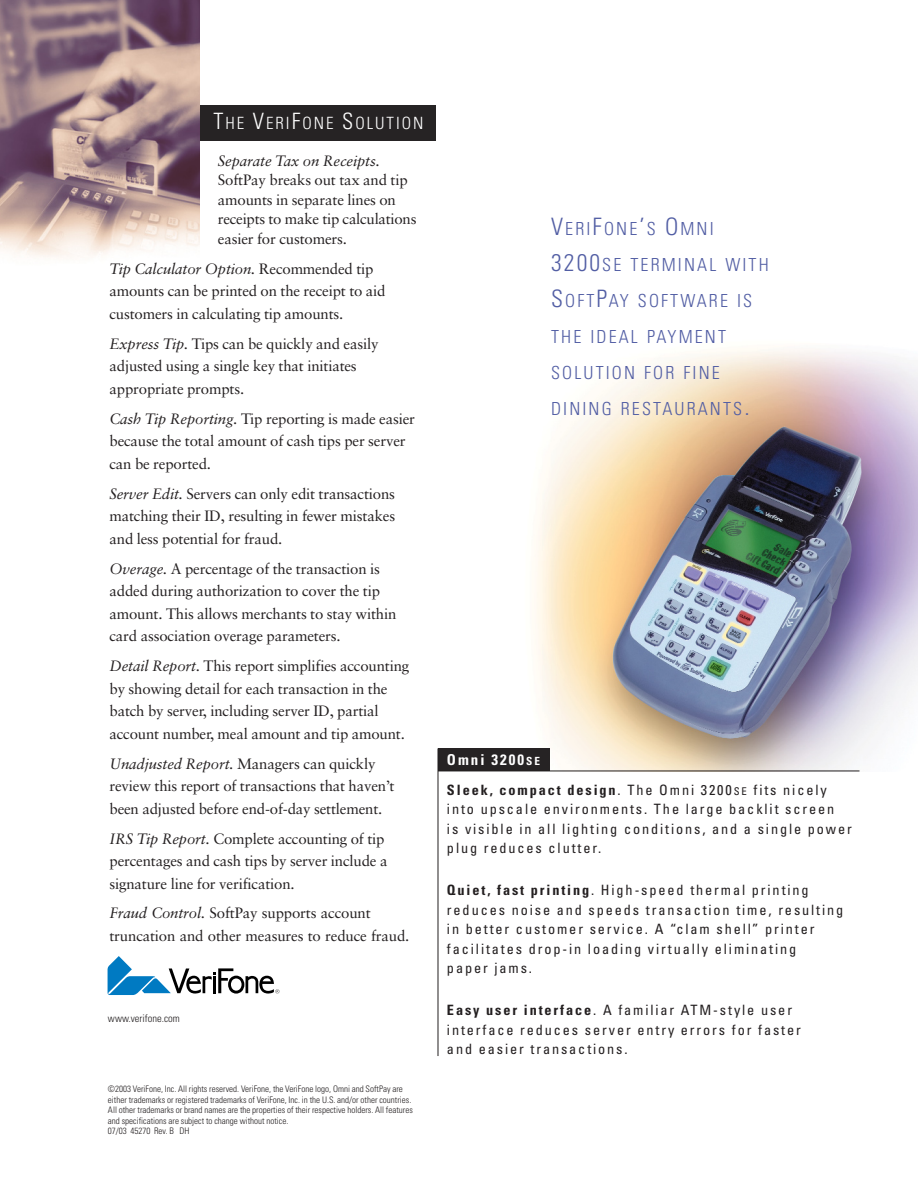
<style>
.page{position:relative;width:918px;height:1188px;background:#fff}
.page>*{position:absolute;margin:0;border:0;box-sizing:border-box;transform-origin:0 0}
.t1{font:300 condensed 18px/36px "Univers";letter-spacing:.12em;color:#525ea4}
.t2{font:300 condensed 16.8px "Univers";letter-spacing:.12em;color:#fff}
.t3{font:15px/22.5px "Sabon";letter-spacing:-.01em;color:#231f20}
.t4{font:italic 15px "Sabon";letter-spacing:-.01em;color:#231f20}
.t5{font:700 condensed 15px "Univers";letter-spacing:.135em;color:#fff}
.t6{font:condensed 14.25px/19.5px "Univers";letter-spacing:.135em;color:#231f20}
.t7{font:300 condensed 10.5px "Univers";color:#231f20}
.t8{font:300 condensed 9px/10.5px "Univers";color:#231f20}
.s1{font-size:22.5px}
.s2{font-style:italic}
.s3{font-size:24px}
.s4{font-size:11.25px}
.s5{font-weight:700}
.s6{font-size:10.65px}
</style>
<div class="page">
<img style="left:534px;top:349px;width:384px;height:422px">
<img style="left:0;top:0;width:200px;height:258px">
<div style="left:438px;top:748px;width:112px;height:23px;background:#262324"></div>
<hr style="left:438px;top:748px;width:1px;height:308px;background:#231f20">
<hr style="left:438px;top:771px;width:422px;height:1px;background:#231f20">
<svg style="left:107px;top:956px;width:172px;height:39px"></svg>
<div style="left:200px;top:105px;width:236px;height:36px;background:#262324"></div>
<p class="t2" style="left:213px;top:117px;width:212px"><span class="s1">T</span>HE <span class="s1">V</span>ERI<span class="s1">F</span>ONE <span class="s1">S</span>OLUTION</p>
<p class="t4" style="left:218px;top:154px;width:163px">Separate Tax on Receipts.</p>
<p class="t3" style="left:218px;top:172px;width:200px;line-height:19.5px">SoftPay breaks out tax and tip amounts in separate lines on receipts to make tip calculations easier for customers.</p>
<p class="t3" style="left:109px;top:259px;width:278px"><span class="s2">Tip Calculator Option.</span> Recommended tip amounts can be printed on the receipt to aid customers in calculating tip amounts.</p>
<p class="t3" style="left:109px;top:334px;width:271px"><span class="s2">Express Tip.</span> Tips can be quickly and easily adjusted using a single key that initiates appropriate prompts.</p>
<p class="t3" style="left:109px;top:409px;width:307px"><span class="s2">Cash Tip Reporting.</span> Tip reporting is made easier because the total amount of cash tips per server can be reported.</p>
<p class="t3" style="left:109px;top:484px;width:287px;text-align:justify"><span class="s2">Server Edit.</span> Servers can only edit transactions matching their ID, resulting in fewer mistakes and less potential for fraud.</p>
<p class="t3" style="left:109px;top:558px;width:288px"><span class="s2">Overage.</span> A percentage of the transaction is added during authorization to cover the tip amount. This allows merchants to stay within card association overage parameters.</p>
<p class="t3" style="left:109px;top:656px;width:301px"><span class="s2">Detail Report.</span> This report simplifies accounting by showing detail for each transaction in the batch by server, including server ID, partial account number, meal amount and tip amount.</p>
<p class="t3" style="left:109px;top:753px;width:287px"><span class="s2">Unadjusted Report.</span> Managers can quickly review this report of transactions that haven’t been adjusted before end-of-day settlement.</p>
<p class="t3" style="left:109px;top:828px;width:280px"><span class="s2">IRS Tip Report.</span> Complete accounting of tip percentages and cash tips by server include a signature line for verification.</p>
<p class="t3" style="left:109px;top:903px;width:301px"><span class="s2">Fraud Control.</span> SoftPay supports account truncation and other measures to reduce fraud.</p>
<p class="t7" style="left:108px;top:1014px;width:73px">www.verifone.com</p>
<p class="t8" style="left:108px;top:1085px;width:306px">©2003 VeriFone, Inc. All rights reserved. VeriFone, the VeriFone logo, Omni and SoftPay are either trademarks or registered trademarks of VeriFone, Inc. in the U.S. and/or other countries.<br>All other trademarks or brand names are the properties of their respective holders. All features and specifications are subject to change without notice.<br>07/03 45270 Rev. B DH</p>
<p class="t1" style="left:551px;top:212px;width:219px"><span class="s3">V</span>ERI<span class="s3">F</span>ONE<span class="s3">’</span>S <span class="s3">O</span>MNI<br><span class="s3">3200</span>SE TERMINAL WITH<br><span class="s3">S</span>OFT<span class="s3">P</span>AY SOFTWARE IS<br>THE IDEAL PAYMENT<br>SOLUTION FOR FINE<br>DINING RESTAURANTS<span class="s3">.</span></p>
<p class="t5" style="left:447px;top:754px;width:95px">Omni 3200<span class="s4">SE</span></p>
<p class="t6" style="left:447px;top:781px;width:406px"><span class="s5">Sleek, compact design</span>. The Omni 3200<span class="s6">SE</span> fits nicely into upscale environments. The large backlit screen<br>is visible in all lighting conditions, and a single power plug reduces clutter.</p>
<p class="t6" style="left:447px;top:882px;width:398px"><span class="s5">Quiet, fast printing</span>. High-speed thermal printing reduces noise and speeds transaction time, resulting in better customer service. A “clam shell” printer facilitates drop-in loading virtually eliminating<br>paper jams.</p>
<p class="t6" style="left:447px;top:1002px;width:355px"><span class="s5">Easy user interface</span>. A familiar ATM-style user interface reduces server entry errors for faster and easier transactions.</p>
</div>
